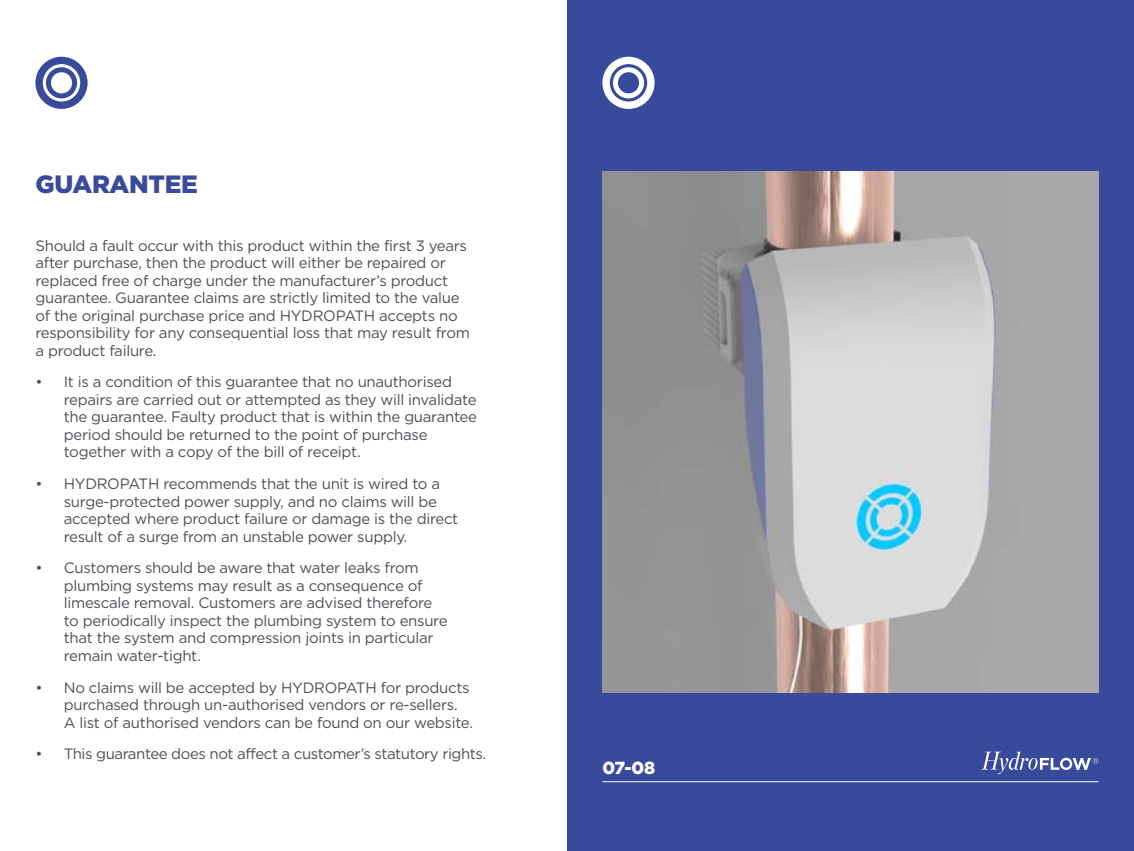
<style>
.page{position:relative;width:1134px;height:851px;background:#fff}
.page>*{position:absolute;margin:0;border:0;box-sizing:border-box;transform-origin:0 0}
.t1{font:900 25px "Gotham HTF";letter-spacing:-.01em;color:#384a9c}
.t2{font:900 17.5px "Gotham HTF";color:#fff}
.t3{font:15px/17.5px "Gotham HTF";letter-spacing:-.02em;color:#4f4e55}
</style>
<div class="page">
<svg style="left:35px;top:57px;width:53px;height:52px"></svg>
<div style="left:567px;top:0;width:567px;height:850px;background:#384a9c"></div>
<svg style="left:981px;top:751px;width:117px;height:23px"></svg>
<hr style="left:602px;top:781px;width:496px;height:1px;background:#fff">
<svg style="left:602px;top:57px;width:53px;height:52px"></svg>
<img style="left:602px;top:171px;width:496px;height:521px">
<h1 class="t1" style="left:35px;top:169px;width:164px">GUARANTEE</h1>
<p class="t3" style="left:35px;top:236px;width:436px">Should a fault occur with this product within the first 3 years after purchase, then the product will either be repaired or replaced free of charge under the manufacturer’s product guarantee. Guarantee claims are strictly limited to the value of the original purchase price and HYDROPATH accepts no responsibility for any consequential loss that may result from a product failure.</p>
<p class="t3" style="left:64px;top:373px;width:415px;text-indent:-28px">• It is a condition of this guarantee that no unauthorised repairs are carried out or attempted as they will invalidate the guarantee. Faulty product that is within the guarantee period should be returned to the point of purchase together with a copy of the bill of receipt.</p>
<p class="t3" style="left:64px;top:475px;width:396px;text-indent:-28px">• HYDROPATH recommends that the unit is wired to a surge-protected power supply, and no claims will be accepted where product failure or damage is the direct result of a surge from an unstable power supply.</p>
<p class="t3" style="left:64px;top:559px;width:385px;text-indent:-28px">• Customers should be aware that water leaks from plumbing systems may result as a consequence of limescale removal. Customers are advised therefore to periodically inspect the plumbing system to ensure that the system and compression joints in particular remain water-tight.</p>
<p class="t3" style="left:64px;top:678px;width:411px;text-indent:-28px">• No claims will be accepted by HYDROPATH for products purchased through un-authorised vendors or re-sellers.<br>A list of authorised vendors can be found on our website.</p>
<p class="t3" style="left:35px;top:745px;width:452px">• This guarantee does not affect a customer’s statutory rights.</p>
<p class="t2" style="left:602px;top:757px;width:54px">07-08</p>
</div>
